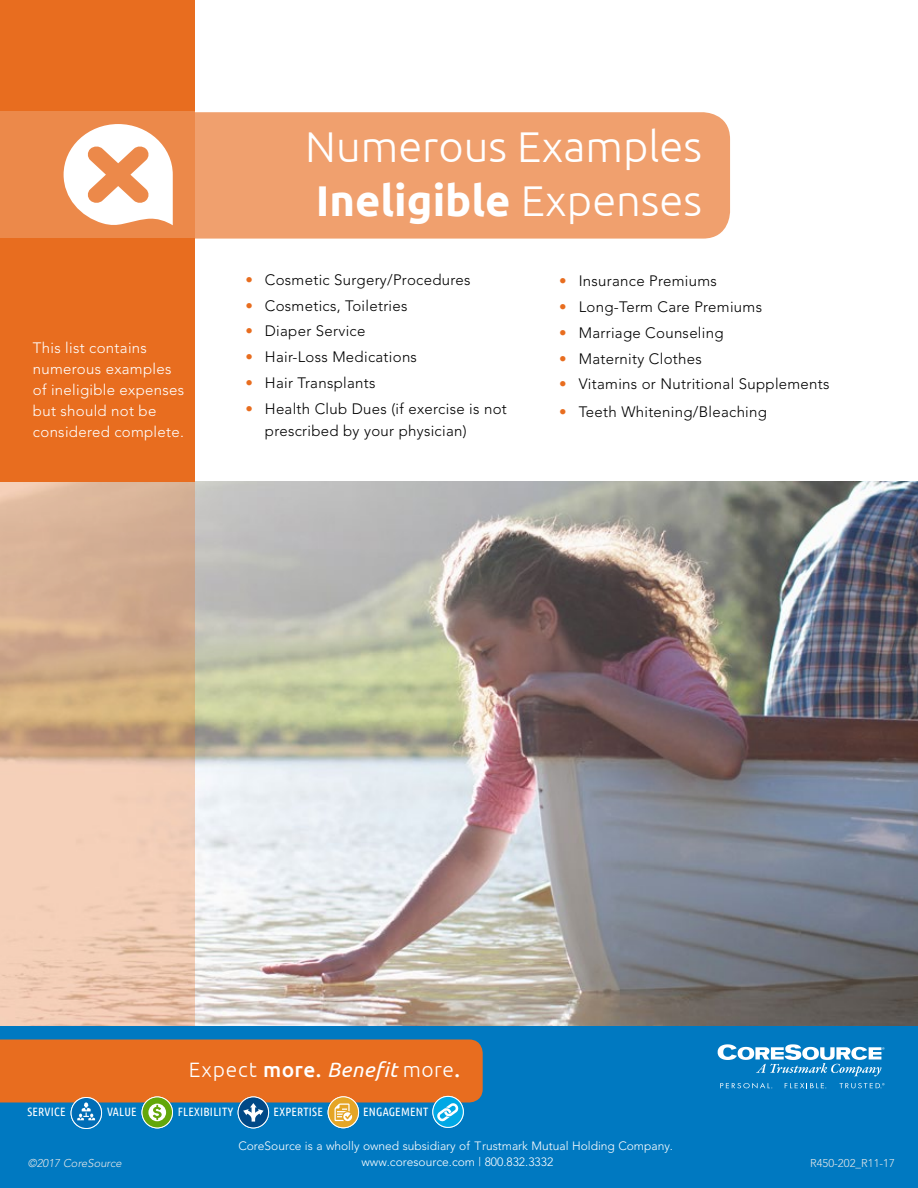
<style>
.page{position:relative;width:918px;height:1188px;background:#fff}
.page>*{position:absolute;margin:0;border:0;box-sizing:border-box;transform-origin:0 0}
.t1{font:300 43.05px/53.6px "Ubuntu";color:#fff}
.t2{font:300 20.85px "Ubuntu";letter-spacing:.04em;color:#fff}
.t3{font:300 15px/22.5px "Avenir";letter-spacing:.02em;color:#000}
.t4{font:300 15px/21px "Avenir";letter-spacing:.02em;color:#fff}
.t5{font:12.15px "Ubuntu Condensed";letter-spacing:.02em;color:#fff}
.t6{font:300 12px/15.8px "Avenir";color:#fff;text-align:center}
.t7{font:italic 300 11.25px "Avenir";color:#e6e7e8}
.t8{font:300 11.25px "Avenir";color:#e6e7e8}
.s1{font-weight:700}
.s2{color:#e86d1f}
.s3{font-weight:500}
.s4{font-weight:400;font-style:italic}
</style>
<div class="page">
<img style="left:194px;top:482px;width:724px;height:544px">
<div style="left:0;top:0;width:194px;height:482px;background:#e86d1f"></div>
<div style="left:194px;top:112px;width:536px;height:127px;background:#f0a06e"></div>
<div style="left:0;top:111px;width:195px;height:127px;background:#ec894a"></div>
<div style="left:0;top:1026px;width:918px;height:162px;background:#0079c1"></div>
<svg style="left:720px;top:1083px;width:52px;height:6px"></svg>
<svg style="left:785px;top:1083px;width:41px;height:6px"></svg>
<svg style="left:839px;top:1083px;width:46px;height:6px"></svg>
<svg style="left:718px;top:1044px;width:167px;height:32px"></svg>
<svg style="left:432px;top:1096px;width:32px;height:32px"></svg>
<div style="left:433px;top:1096px;width:30px;height:31px;background:#00a8e5;border-radius:50%"></div>
<div style="left:432px;top:1096px;width:32px;height:32px;border:1px solid #fff;border-radius:50%"></div>
<svg style="left:71px;top:1097px;width:31px;height:32px"></svg>
<div style="left:71px;top:1097px;width:31px;height:32px;border:1px solid #fff;border-radius:50%"></div>
<svg style="left:142px;top:1097px;width:31px;height:31px"></svg>
<div style="left:142px;top:1096px;width:31px;height:32px;border:1px solid #fff;border-radius:50%"></div>
<div style="left:238px;top:1097px;width:31px;height:31px;background:#004987;border-radius:50%"></div>
<div style="left:238px;top:1096px;width:31px;height:32px;border:1px solid #fff;border-radius:50%"></div>
<svg style="left:328px;top:1097px;width:31px;height:31px"></svg>
<div style="left:328px;top:1096px;width:31px;height:32px;border:1px solid #fff;border-radius:50%"></div>
<svg style="left:0;top:1040px;width:483px;height:82px"></svg>
<svg style="left:64px;top:124px;width:109px;height:102px"></svg>
<svg style="left:0;top:482px;width:194px;height:544px;background:#e1bb9f"></svg>
<p class="t4" style="left:33px;top:338px;width:153px">This list contains numerous examples of ineligible expenses but should not be considered complete.</p>
<h1 class="t1" style="left:305px;top:119px;width:398px">Numerous Examples<br><span class="s1">Ineligible</span> Expenses</h1>
<p class="t3" style="left:245px;top:269px;width:227px"><span class="s2">•</span> Cosmetic Surgery/Procedures</p>
<p class="t3" style="left:245px;top:294px;width:164px"><span class="s2">•</span> Cosmetics, Toiletries</p>
<p class="t3" style="left:245px;top:320px;width:122px"><span class="s2">•</span> Diaper Service</p>
<p class="t3" style="left:245px;top:346px;width:173px"><span class="s2">•</span> Hair-Loss Medications</p>
<p class="t3" style="left:245px;top:372px;width:132px"><span class="s2">•</span> Hair Transplants</p>
<p class="t3" style="left:265px;top:397px;width:243px;text-indent:-20px"><span class="s2">•</span> Health Club Dues (if exercise is not prescribed by your physician)</p>
<p class="t3" style="left:559px;top:270px;width:159px"><span class="s2">•</span> Insurance Premiums</p>
<p class="t3" style="left:559px;top:296px;width:204px"><span class="s2">•</span> Long-Term Care Premiums</p>
<p class="t3" style="left:559px;top:321px;width:166px"><span class="s2">•</span> Marriage Counseling</p>
<p class="t3" style="left:559px;top:347px;width:144px"><span class="s2">•</span> Maternity Clothes</p>
<p class="t3" style="left:559px;top:373px;width:272px"><span class="s2">•</span> Vitamins or Nutritional Supplements</p>
<p class="t3" style="left:559px;top:400px;width:209px"><span class="s2">•</span> Teeth Whitening/Bleaching</p>
<h2 class="t2" style="left:189px;top:1057px;width:273px">Expect <span class="s3">more.</span> <span class="s4">Benefit</span> more<span class="s3">.</span></h2>
<p class="t5" style="left:27px;top:1104px;width:40px">SERVICE</p>
<p class="t5" style="left:107px;top:1104px;width:31px">VALUE</p>
<p class="t5" style="left:178px;top:1104px;width:57px">FLEXIBILITY</p>
<p class="t5" style="left:274px;top:1104px;width:51px">EXPERTISE</p>
<p class="t5" style="left:363px;top:1104px;width:67px">ENGAGEMENT</p>
<p class="t6" style="left:238px;top:1138px;width:436px">CoreSource is a wholly owned subsidiary of Trustmark Mutual Holding Company. www.coresource.com | 800.832.3332</p>
<p class="t7" style="left:28px;top:1157px;width:96px">©2017 CoreSource</p>
<p class="t8" style="left:810px;top:1157px;width:86px">R450-202_R11-17</p>
</div>
